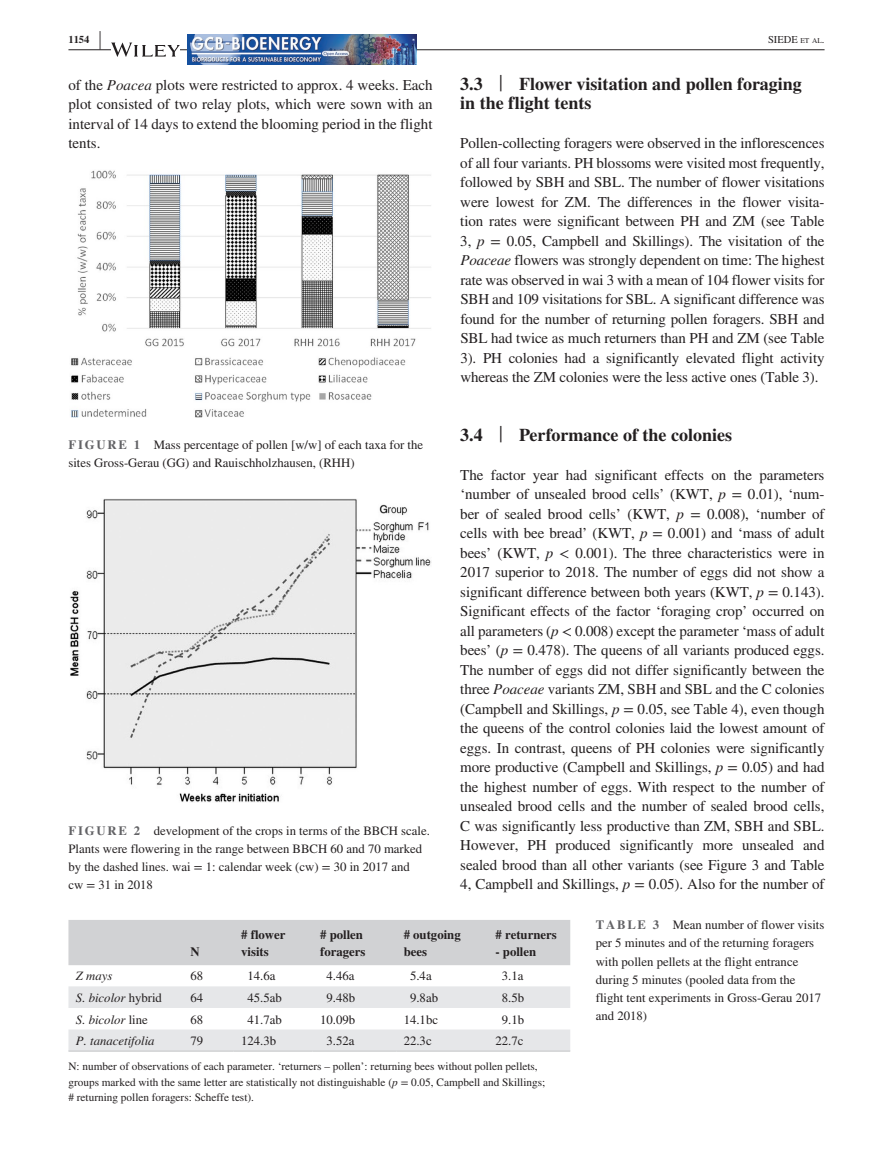
<style>
.page{position:relative;width:893px;height:1174px;background:#fff}
.page>*{position:absolute;margin:0;border:0;box-sizing:border-box;transform-origin:0 0}
.t1{font:700 25.95px "STIX";color:#231f20;scale:.36 1}
.t2{font:700 18px/19.5px "STIX";color:#231f20}
.t3{font:15px/19.5px "STIX";letter-spacing:-.005em;color:#231f20;text-align:justify}
.t4{font:12.75px/18px "STIX";color:#231f20}
.t5{font:700 12.75px/17.2px "STIX";color:#231f20}
.t6{font:italic 12.75px "STIX";color:#231f20}
.t7{font:11.25px/15.8px "STIX";color:#231f20}
.t8{font:10.5px "STIX";color:#231f20}
.t9{font:700 10.5px "STIX";color:#231f20}
.s1{font-size:7.35px}
.s2{font-style:italic}
.s3{font-weight:400;font-size:23.7px}
.s4{font-weight:700;color:#636366}
.s5{font-style:normal}
</style>
<div class="page">
<hr style="left:68px;top:49px;width:756px;height:1px;background:#231f20">
<svg style="left:111px;top:43px;width:69px;height:14px"></svg>
<img style="left:187px;top:35px;width:230px;height:30px">
<img style="left:71px;top:170px;width:360px;height:247px">
<img style="left:70px;top:499px;width:361px;height:303px">
<div style="left:68px;top:920px;width:502px;height:45px;background:#d1d2d4"></div>
<svg style="left:68px;top:986px;width:502px;height:64px"></svg>
<hr style="left:68px;top:1050px;width:115px;height:1px;background:#d1d2d4">
<hr style="left:183px;top:1050px;width:51px;height:1px;background:#d1d2d4">
<hr style="left:234px;top:1050px;width:79px;height:1px;background:#d1d2d4">
<hr style="left:313px;top:1050px;width:83px;height:1px;background:#d1d2d4">
<hr style="left:396px;top:1050px;width:92px;height:1px;background:#d1d2d4">
<hr style="left:488px;top:1050px;width:82px;height:1px;background:#d1d2d4">
<p class="t9" style="left:68px;top:33px;width:22px">1154</p>
<h1 class="t1" style="left:99px;top:25px;width:7px">|</h1>
<p class="t8" style="left:768px;top:32px;width:58px">SIEDE <span class="s1">et al</span>.</p>
<p class="t3" style="left:68px;top:76px;width:366px">of the <span class="s2">Poacea</span> plots were restricted to approx. 4 weeks. Each plot consisted of two relay plots, which were sown with an interval of 14 days to extend the blooming period in the flight tents.</p>
<p class="t2" style="left:460px;top:74px;width:343px">3.3 <span class="s3">|</span> Flower visitation and pollen foraging in the flight tents</p>
<p class="t3" style="left:460px;top:134px;width:366px">Pollen-collecting foragers were observed in the inflorescences of all four variants. PH blossoms were visited most frequently, followed by SBH and SBL. The number of flower visitations were lowest for ZM. The differences in the flower visita&shy;tion rates were significant between PH and ZM (see Table 3, <span class="s2">p</span> = 0.05, Campbell and Skillings). The visitation of the <span class="s2">Poaceae</span> flowers was strongly dependent on time: The highest rate was observed in wai 3 with a mean of 104 flower visits for SBH and 109 visitations for SBL. A significant difference was found for the number of returning pollen foragers. SBH and SBL had twice as much returners than PH and ZM (see Table 3). PH colonies had a significantly elevated flight activity whereas the ZM colonies were the less active ones (Table 3).</p>
<p class="t4" style="left:68px;top:437px;width:356px"><span class="s4">FIGURE 1</span> Mass percentage of pollen [w/w] of each taxa for the sites Gross-Gerau (GG) and Rauischholzhausen, (RHH)</p>
<p class="t4" style="left:68px;top:822px;width:363px"><span class="s4">FIGURE 2</span> development of the crops in terms of the BBCH scale.<br>Plants were flowering in the range between BBCH 60 and 70 marked by the dashed lines. wai = 1: calendar week (cw) = 30 in 2017 and<br>cw = 31 in 2018</p>
<p class="t2" style="left:460px;top:425px;width:273px">3.4 <span class="s3">|</span> Performance of the colonies</p>
<p class="t3" style="left:460px;top:466px;width:366px">The factor year had significant effects on the parameters ‘number of unsealed brood cells’ (KWT, <span class="s2">p</span> = 0.01), ‘num&shy;ber of sealed brood cells’ (KWT, <span class="s2">p</span> = 0.008), ‘number of cells with bee bread’ (KWT, <span class="s2">p</span> = 0.001) and ‘mass of adult bees’ (KWT, <span class="s2">p</span> &lt; 0.001). The three characteristics were in 2017 superior to 2018. The number of eggs did not show a significant difference between both years (KWT, <span class="s2">p</span> = 0.143).<br>Significant effects of the factor ‘foraging crop’ occurred on all parameters (<span class="s2">p</span> &lt; 0.008) except the parameter ‘mass of adult bees’ (<span class="s2">p</span> = 0.478). The queens of all variants produced eggs.<br>The number of eggs did not differ significantly between the three <span class="s2">Poaceae</span> variants ZM, SBH and SBL and the C colonies (Campbell and Skillings, <span class="s2">p</span> = 0.05, see Table 4), even though the queens of the control colonies laid the lowest amount of eggs. In contrast, queens of PH colonies were significantly more productive (Campbell and Skillings, <span class="s2">p</span> = 0.05) and had the highest number of eggs. With respect to the number of unsealed brood cells and the number of sealed brood cells, C was significantly less productive than ZM, SBH and SBL.<br>However, PH produced significantly more unsealed and sealed brood than all other variants (see Figure 3 and Table 4, Campbell and Skillings, <span class="s2">p</span> = 0.05). Also for the number of</p>
<p class="t5" style="left:190px;top:943px;width:11px">N</p>
<p class="t5" style="left:241px;top:925px;width:46px"># flower visits</p>
<p class="t5" style="left:320px;top:925px;width:47px"># pollen foragers</p>
<p class="t5" style="left:404px;top:925px;width:59px"># outgoing bees</p>
<p class="t5" style="left:495px;top:925px;width:63px"># returners</p>
<p class="t5" style="left:495px;top:943px;width:42px">- pollen</p>
<p class="t6" style="left:76px;top:967px;width:38px">Z mays</p>
<p class="t4" style="left:190px;top:968px;width:14px">68</p>
<p class="t4" style="left:248px;top:968px;width:29px">14.6a</p>
<p class="t4" style="left:327px;top:968px;width:29px">4.46a</p>
<p class="t4" style="left:410px;top:968px;width:23px">5.4a</p>
<p class="t4" style="left:502px;top:968px;width:23px">3.1a</p>
<p class="t6" style="left:76px;top:989px;width:88px">S. bicolor <span class="s5">hybrid</span></p>
<p class="t4" style="left:190px;top:989px;width:14px">64</p>
<p class="t4" style="left:248px;top:989px;width:36px">45.5ab</p>
<p class="t4" style="left:327px;top:989px;width:30px">9.48b</p>
<p class="t4" style="left:410px;top:989px;width:29px">9.8ab</p>
<p class="t4" style="left:502px;top:989px;width:24px">8.5b</p>
<p class="t6" style="left:76px;top:1010px;width:73px">S. bicolor <span class="s5">line</span></p>
<p class="t4" style="left:190px;top:1011px;width:14px">68</p>
<p class="t4" style="left:248px;top:1011px;width:36px">41.7ab</p>
<p class="t4" style="left:320px;top:1011px;width:37px">10.09b</p>
<p class="t4" style="left:404px;top:1011px;width:36px">14.1bc</p>
<p class="t4" style="left:502px;top:1011px;width:24px">9.1b</p>
<p class="t6" style="left:76px;top:1032px;width:80px">P. tanacetifolia</p>
<p class="t4" style="left:190px;top:1032px;width:14px">79</p>
<p class="t4" style="left:241px;top:1032px;width:37px">124.3b</p>
<p class="t4" style="left:327px;top:1032px;width:29px">3.52a</p>
<p class="t4" style="left:404px;top:1032px;width:29px">22.3c</p>
<p class="t4" style="left:495px;top:1032px;width:29px">22.7c</p>
<p class="t7" style="left:68px;top:1059px;width:478px">N: number of observations of each parameter. ‘returners – pollen’: returning bees without pollen pellets, groups marked with the same letter are statistically not distinguishable (<span class="s2">p</span> = 0.05, Campbell and Skillings; # returning pollen foragers: Scheffe test).</p>
<p class="t4" style="left:596px;top:917px;width:230px"><span class="s4">TABLE 3</span> Mean number of flower visits per 5 minutes and of the returning foragers with pollen pellets at the flight entrance during 5 minutes (pooled data from the flight tent experiments in Gross-Gerau 2017 and 2018)</p>
</div>
